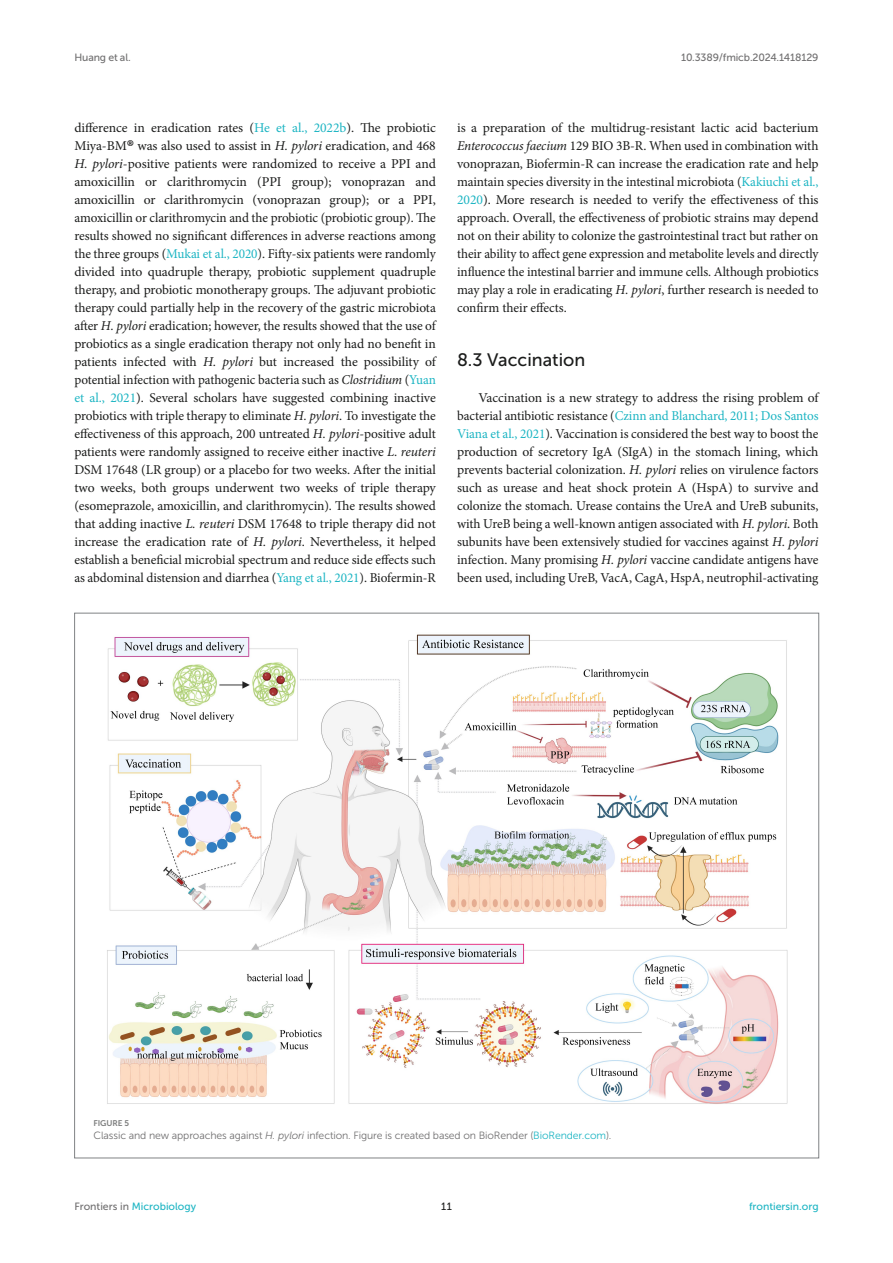
<style>
.page{position:relative;width:893px;height:1263px;background:#fff}
.page>*{position:absolute;margin:0;border:0;box-sizing:border-box;transform-origin:0 0}
.HEAD_2{font:18px "Museo Sans 500";color:#1b1c1b}
.TEXT_FLUSH{font:13.5px/18px "Minion Pro";letter-spacing:-.005em;color:#1b1c1b;text-align:justify}
.FIG_LEG{font:10.5px "Museo Sans 300";letter-spacing:-.01em;color:#706f70}
.t1{font:10.5px "Museo Sans 500";color:#1db5c3}
.t2{font:10.5px "Museo Sans 500";letter-spacing:-.015em;color:#706f70}
.t3{font:10.5px "Museo Sans 500";color:#1b1c1b}
.FIG_HD{font:8.25px "Museo Sans 700";letter-spacing:-.01em;color:#7e7f7f}
.s1{color:#1db5c3}
.s2{font-size:22.5px;color:#000}
.s3{font-style:italic}
.s4{color:#706f70}
</style>
<div class="page">
<img style="left:107px;top:634px;width:681px;height:470px">
<p class="t2" style="left:74px;top:51px;width:58px">Huang et al.</p>
<p class="t2" style="left:681px;top:51px;width:139px">10.3389/fmicb.2024.1418129</p>
<p class="TEXT_FLUSH" style="left:74px;top:119px;width:363px">difference in eradication rates (<span class="s1">He et al., 2022b</span>). The probiotic Miya-BM<span class="s2">®</span> was also used to assist in <span class="s3">H. pylori</span> eradication, and 468<br><span class="s3">H. pylori</span>-positive patients were randomized to receive a PPI and amoxicillin or clarithromycin (PPI group); vonoprazan and amoxicillin or clarithromycin (vonoprazan group); or a PPI, amoxicillin or clarithromycin and the probiotic (probiotic group). The results showed no significant differences in adverse reactions among the three groups (<span class="s1">Mukai et al., 2020</span>). Fifty-six patients were randomly divided into quadruple therapy, probiotic supplement quadruple therapy, and probiotic monotherapy groups. The adjuvant probiotic therapy could partially help in the recovery of the gastric microbiota after <span class="s3">H. pylori</span> eradication; however, the results showed that the use of probiotics as a single eradication therapy not only had no benefit in patients infected with <span class="s3">H. pylori</span> but increased the possibility of potential infection with pathogenic bacteria such as <span class="s3">Clostridium</span> (<span class="s1">Yuan et al., 2021</span>). Several scholars have suggested combining inactive probiotics with triple therapy to eliminate <span class="s3">H. pylori</span>. To investigate the effectiveness of this approach, 200 untreated <span class="s3">H. pylori</span>-positive adult patients were randomly assigned to receive either inactive <span class="s3">L. reuteri </span>DSM 17648 (LR group) or a placebo for two weeks. After the initial two weeks, both groups underwent two weeks of triple therapy (esomeprazole, amoxicillin, and clarithromycin). The results showed that adding inactive <span class="s3">L. reuteri</span> DSM 17648 to triple therapy did not increase the eradication rate of <span class="s3">H. pylori</span>. Nevertheless, it helped establish a beneficial microbial spectrum and reduce side effects such as abdominal distension and diarrhea (<span class="s1">Yang et al., 2021</span>). Biofermin-R</p>
<p class="TEXT_FLUSH" style="left:457px;top:119px;width:363px">is a preparation of the multidrug-resistant lactic acid bacterium <span class="s3">Enterococcus faecium</span> 129 BIO 3B-R. When used in combination with vonoprazan, Biofermin-R can increase the eradication rate and help maintain species diversity in the intestinal microbiota (<span class="s1">Kakiuchi et al., 2020</span>). More research is needed to verify the effectiveness of this approach. Overall, the effectiveness of probiotic strains may depend not on their ability to colonize the gastrointestinal tract but rather on their ability to affect gene expression and metabolite levels and directly influence the intestinal barrier and immune cells. Although probiotics may play a role in eradicating <span class="s3">H. pylori</span>, further research is needed to confirm their effects.</p>
<p class="HEAD_2" style="left:457px;top:350px;width:130px">8.3 Vaccination</p>
<p class="TEXT_FLUSH" style="left:457px;top:389px;width:363px;text-indent:21px">Vaccination is a new strategy to address the rising problem of bacterial antibiotic resistance (<span class="s1">Czinn and Blanchard, 2011; Dos Santos Viana et al., 2021</span>). Vaccination is considered the best way to boost the production of secretory IgA (SIgA) in the stomach lining, which prevents bacterial colonization. <span class="s3">H. pylori</span> relies on virulence factors such as urease and heat shock protein A (HspA) to survive and colonize the stomach. Urease contains the UreA and UreB subunits, with UreB being a well-known antigen associated with <span class="s3">H. pylori</span>. Both subunits have been extensively studied for vaccines against <span class="s3">H. pylori </span>infection. Many promising <span class="s3">H. pylori</span> vaccine candidate antigens have been used, including UreB, VacA, CagA, HspA, neutrophil-activating</p>
<p class="FIG_HD" style="left:94px;top:1118px;width:37px">FIGURE 5</p>
<p class="FIG_LEG" style="left:94px;top:1130px;width:519px">Classic and new approaches against <span class="s3">H. pylori</span> infection. Figure is created based on BioRender (<span class="s1">BioRender.com</span>).</p>
<p class="t1" style="left:74px;top:1200px;width:123px"><span class="s4">Frontiers in</span> Microbiology</p>
<p class="t3" style="left:441px;top:1200px;width:12px">11</p>
<p class="t1" style="left:749px;top:1200px;width:71px">frontiersin.org</p>
</div>
